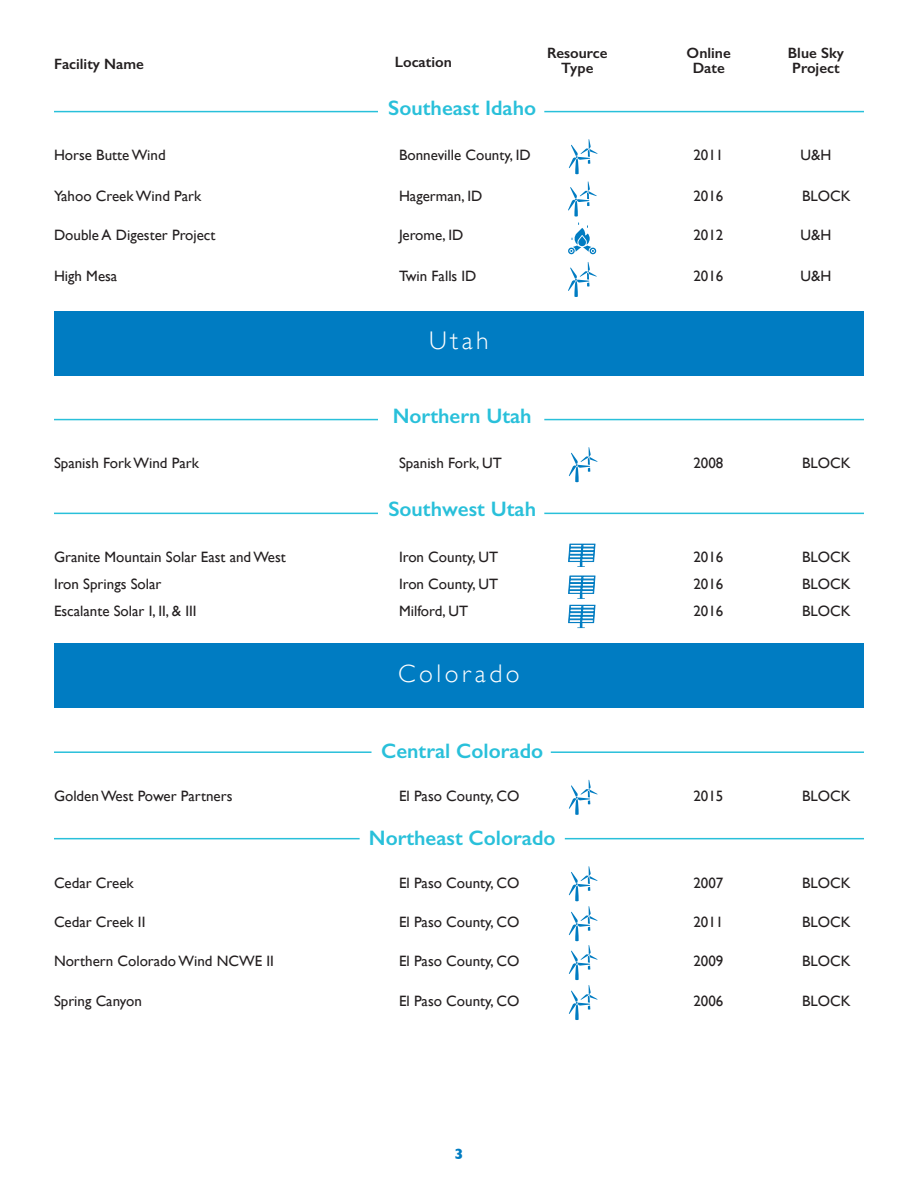
<style>
.page{position:relative;width:918px;height:1188px;background:#fff}
.page>*{position:absolute;margin:0;border:0;box-sizing:border-box;transform-origin:0 0}
.t1{font:300 25.5px "Gill Sans";letter-spacing:.14em;color:#fff}
.t2{font:600 21px "Gill Sans";color:#29c0da}
.t3{font:15px "Gill Sans";color:#231f20}
.t4{font:600 15px/15px "Gill Sans";color:#231f20;text-align:center}
.t5{font:700 15px "Gill Sans";color:#007cc2}
</style>
<div class="page">
<hr style="left:54px;top:111px;width:324px;height:1px;background:#29c0da">
<hr style="left:544px;top:111px;width:320px;height:1px;background:#29c0da">
<svg style="left:569px;top:139px;width:29px;height:35px"></svg>
<svg style="left:568px;top:262px;width:29px;height:35px"></svg>
<svg style="left:568px;top:181px;width:29px;height:74px"></svg>
<div style="left:54px;top:311px;width:810px;height:64px;background:#007cc2"></div>
<div style="left:54px;top:644px;width:810px;height:64px;background:#007cc2"></div>
<hr style="left:54px;top:419px;width:324px;height:1px;background:#29c0da">
<hr style="left:54px;top:751px;width:318px;height:2px;background:#29c0da">
<hr style="left:54px;top:838px;width:306px;height:1px;background:#29c0da">
<hr style="left:54px;top:513px;width:324px;height:1px;background:#29c0da">
<hr style="left:544px;top:419px;width:320px;height:1px;background:#29c0da">
<hr style="left:551px;top:751px;width:313px;height:2px;background:#29c0da">
<hr style="left:565px;top:838px;width:299px;height:1px;background:#29c0da">
<hr style="left:544px;top:513px;width:320px;height:1px;background:#29c0da">
<svg style="left:569px;top:447px;width:29px;height:35px"></svg>
<svg style="left:569px;top:780px;width:29px;height:35px"></svg>
<svg style="left:569px;top:866px;width:29px;height:154px"></svg>
<svg style="left:568px;top:544px;width:28px;height:23px"></svg>
<div style="left:581px;top:558px;width:13px;height:4px;border:1px solid #007cc2"></div>
<svg style="left:568px;top:576px;width:28px;height:23px"></svg>
<div style="left:581px;top:590px;width:13px;height:4px;border:1px solid #007cc2"></div>
<svg style="left:568px;top:605px;width:28px;height:23px"></svg>
<div style="left:581px;top:619px;width:13px;height:4px;border:1px solid #007cc2"></div>
<p class="t4" style="left:54px;top:57px;width:91px">Facility Name</p>
<p class="t4" style="left:395px;top:54px;width:59px">Location</p>
<p class="t4" style="left:547px;top:46px;width:62px">Resource<br>Type</p>
<p class="t4" style="left:687px;top:46px;width:46px">Online<br>Date</p>
<p class="t4" style="left:788px;top:46px;width:58px;text-align:left">Blue Sky<br>Project</p>
<p class="t2" style="left:388px;top:95px;width:149px">Southeast Idaho</p>
<p class="t3" style="left:54px;top:147px;width:113px">Horse Butte Wind</p>
<p class="t3" style="left:54px;top:188px;width:149px">Yahoo Creek Wind Park</p>
<p class="t3" style="left:54px;top:226px;width:163px">Double A Digester Project</p>
<p class="t3" style="left:54px;top:267px;width:65px">High Mesa</p>
<p class="t3" style="left:399px;top:147px;width:133px">Bonneville County, ID</p>
<p class="t3" style="left:399px;top:188px;width:85px">Hagerman, ID</p>
<p class="t3" style="left:399px;top:226px;width:66px">Jerome, ID</p>
<p class="t3" style="left:399px;top:267px;width:79px">Twin Falls ID</p>
<p class="t3" style="left:693px;top:147px;width:31px">2011</p>
<p class="t3" style="left:693px;top:188px;width:31px">2016</p>
<p class="t3" style="left:693px;top:226px;width:31px">2012</p>
<p class="t3" style="left:693px;top:267px;width:31px">2016</p>
<p class="t3" style="left:800px;top:147px;width:32px">U&amp;H</p>
<p class="t3" style="left:802px;top:188px;width:50px">BLOCK</p>
<p class="t3" style="left:800px;top:226px;width:32px">U&amp;H</p>
<p class="t3" style="left:800px;top:267px;width:32px">U&amp;H</p>
<p class="t1" style="left:429px;top:321px;width:61px">Utah</p>
<p class="t2" style="left:393px;top:403px;width:140px">Northern Utah</p>
<p class="t3" style="left:54px;top:455px;width:146px">Spanish Fork Wind Park</p>
<p class="t3" style="left:399px;top:455px;width:104px">Spanish Fork, UT</p>
<p class="t3" style="left:693px;top:455px;width:31px">2008</p>
<p class="t3" style="left:802px;top:455px;width:50px">BLOCK</p>
<p class="t2" style="left:388px;top:497px;width:149px">Southwest Utah</p>
<p class="t3" style="left:54px;top:548px;width:233px">Granite Mountain Solar East and West</p>
<p class="t3" style="left:54px;top:575px;width:109px">Iron Springs Solar</p>
<p class="t3" style="left:54px;top:602px;width:144px">Escalante Solar I, II, &amp; III</p>
<p class="t3" style="left:399px;top:548px;width:101px">Iron County, UT</p>
<p class="t3" style="left:399px;top:575px;width:101px">Iron County, UT</p>
<p class="t3" style="left:399px;top:602px;width:71px">Milford, UT</p>
<p class="t3" style="left:693px;top:548px;width:31px">2016</p>
<p class="t3" style="left:693px;top:575px;width:31px">2016</p>
<p class="t3" style="left:693px;top:602px;width:31px">2016</p>
<p class="t3" style="left:802px;top:548px;width:50px">BLOCK</p>
<p class="t3" style="left:802px;top:575px;width:50px">BLOCK</p>
<p class="t3" style="left:802px;top:602px;width:50px">BLOCK</p>
<p class="t1" style="left:398px;top:653px;width:123px">Colorado</p>
<p class="t2" style="left:381px;top:738px;width:164px">Central Colorado</p>
<p class="t3" style="left:54px;top:787px;width:180px">Golden West Power Partners</p>
<p class="t3" style="left:399px;top:787px;width:122px">El Paso County, CO</p>
<p class="t3" style="left:693px;top:787px;width:31px">2015</p>
<p class="t3" style="left:802px;top:787px;width:50px">BLOCK</p>
<p class="t2" style="left:369px;top:825px;width:188px">Northeast Colorado</p>
<p class="t3" style="left:54px;top:874px;width:81px">Cedar Creek</p>
<p class="t3" style="left:54px;top:914px;width:93px">Cedar Creek II</p>
<p class="t3" style="left:54px;top:952px;width:221px">Northern Colorado Wind NCWE II</p>
<p class="t3" style="left:54px;top:992px;width:89px">Spring Canyon</p>
<p class="t3" style="left:399px;top:874px;width:122px">El Paso County, CO</p>
<p class="t3" style="left:399px;top:914px;width:122px">El Paso County, CO</p>
<p class="t3" style="left:399px;top:952px;width:122px">El Paso County, CO</p>
<p class="t3" style="left:399px;top:992px;width:122px">El Paso County, CO</p>
<p class="t3" style="left:693px;top:874px;width:31px">2007</p>
<p class="t3" style="left:693px;top:914px;width:31px">2011</p>
<p class="t3" style="left:693px;top:952px;width:31px">2009</p>
<p class="t3" style="left:693px;top:992px;width:31px">2006</p>
<p class="t3" style="left:802px;top:874px;width:50px">BLOCK</p>
<p class="t3" style="left:802px;top:914px;width:50px">BLOCK</p>
<p class="t3" style="left:802px;top:952px;width:50px">BLOCK</p>
<p class="t3" style="left:802px;top:992px;width:50px">BLOCK</p>
<p class="t5" style="left:455px;top:1142px;width:10px">3</p>
</div>
